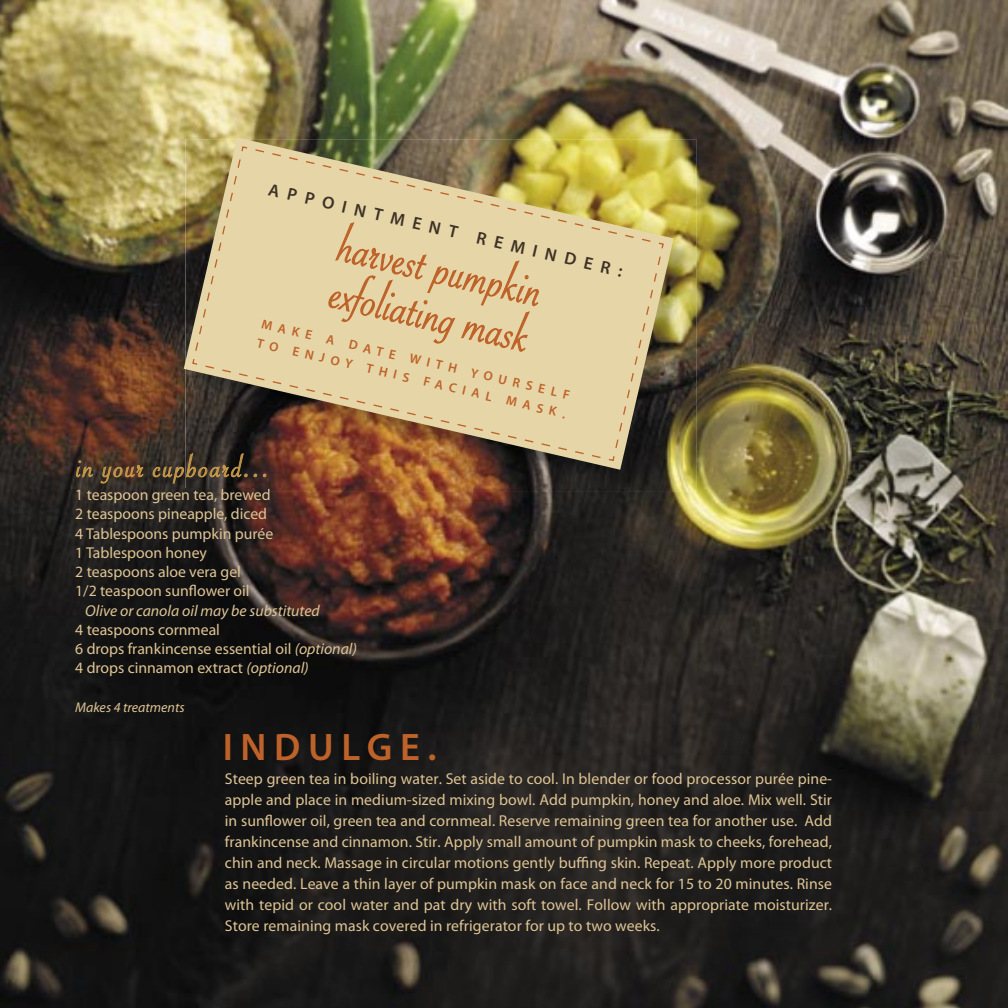
<style>
.page{position:relative;width:1008px;height:1008px;background:#fff}
.page>*{position:absolute;margin:0;border:0;box-sizing:border-box;transform-origin:0 0}
.t1{font:57.75px/47.2px "Savoye Let Plain";color:#be622a;scale:.85 1}
.t2{font:600 38.5px "Myriad Pro";letter-spacing:.2em;color:#be622a}
.t3{font:33.25px "Savoye Let Plain";letter-spacing:.05em;color:#c49749}
.t4{font:600 17.5px "Myriad Pro";color:#3f3226}
.t5{font:15.75px/19.2px "Myriad Pro";color:#dec494}
.t6{font:italic 15.75px "Myriad Pro";color:#dec494}
.t7{font:italic 14px "Myriad Pro";color:#dec494}
.t8{font:600 13.12px/19.2px "Myriad Pro";color:#be622a}
.s1{font-style:italic}
</style>
<div class="page">
<img style="left:0;top:0;width:1008px;height:1008px">
<img style="left:185px;top:139px;width:511px;height:353px">
<img style="left:185px;top:489px;width:85px;height:3px">
<img style="left:184px;top:137px;width:490px;height:333px">
<svg style="left:76px;top:460px;width:17px;height:18px"></svg>
<svg style="left:100px;top:464px;width:45px;height:20px"></svg>
<img style="left:153px;top:149px;width:508px;height:335px">
<p class="t4" style="left:271px;top:180px;width:364px;rotate:13deg">APPOINTMENT REMINDER:</p>
<h1 class="t1" style="left:345px;top:222px;width:245px;rotate:13deg">harvest pumpkin exfoliating mask</h1>
<p class="t8" style="left:264px;top:315px;width:318px;rotate:13deg">MAKE A DATE WITH YOURSELF<br>TO ENJOY THIS FACIAL MASK.</p>
<h3 class="t3" style="left:77px;top:453px;width:195px">in your cupboard...</h3>
<p class="t5" style="left:75px;top:485px;width:200px">1 teaspoon green tea, brewed<br>2 teaspoons pineapple, diced<br>4 Tablespoons pumpkin purée<br>1 Tablespoon honey<br>2 teaspoons aloe vera gel<br>1/2 teaspoon sunflower oil</p>
<p class="t6" style="left:85px;top:602px;width:236px">Olive or canola oil may be substituted</p>
<p class="t5" style="left:75px;top:620px;width:283px">4 teaspoons cornmeal<br>6 drops frankincense essential oil <span class="s1">(optional)<br></span>4 drops cinnamon extract <span class="s1">(optional)</span></p>
<p class="t7" style="left:75px;top:700px;width:111px">Makes 4 treatments</p>
<h2 class="t2" style="left:223px;top:726px;width:215px">INDULGE.</h2>
<p class="t5" style="left:225px;top:768px;width:609px;line-height:21px;text-align:justify">Steep green tea in boiling water. Set aside to cool. In blender or food processor purée pine&shy;apple and place in medium-sized mixing bowl. Add pumpkin, honey and aloe. Mix well. Stir in sunflower oil, green tea and cornmeal. Reserve remaining green tea for another use. Add frankincense and cinnamon. Stir. Apply small amount of pumpkin mask to cheeks, forehead, chin and neck. Massage in circular motions gently buffing skin. Repeat. Apply more product as needed. Leave a thin layer of pumpkin mask on face and neck for 15 to 20 minutes. Rinse with tepid or cool water and pat dry with soft towel. Follow with appropriate moisturizer.<br>Store remaining mask covered in refrigerator for up to two weeks.</p>
</div>
